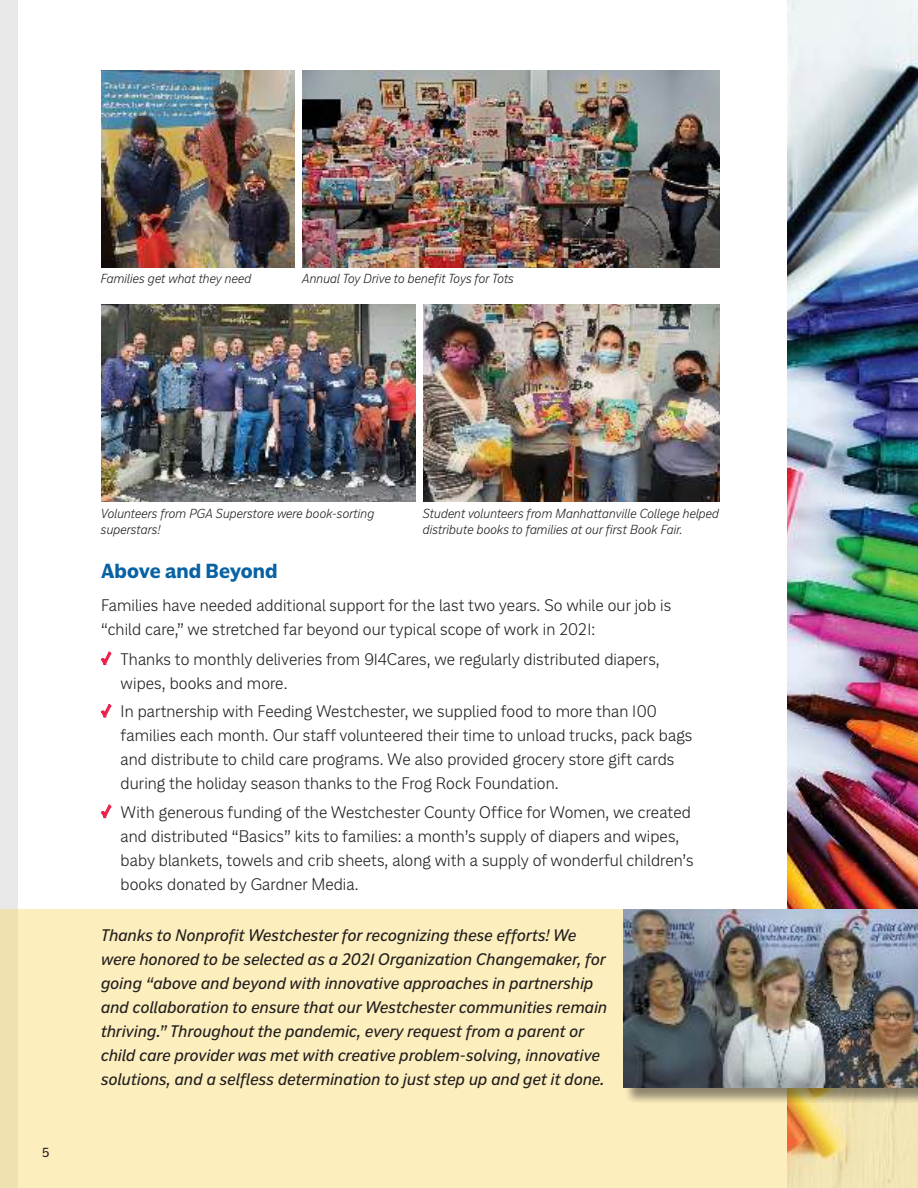
<style>
.page{position:relative;width:918px;height:1188px;background:#fff}
.page>*{position:absolute;margin:0;border:0;box-sizing:border-box;transform-origin:0 0}
.t1{font:700 21px "Americane";letter-spacing:.005em;color:#0862a4}
.t2{font:300 17.25px/24px "Americane";letter-spacing:.005em;color:#221f1f}
.t3{font:italic 17.25px/24px "Americane";letter-spacing:.005em;color:#221f1f}
.t4{font:italic 300 13.5px/16.5px "Americane";color:#221f1f}
.t5{font:13.5px "Americane";color:#221f1f}
.s1{font-family:"Marker Felt";font-weight:400;font-stretch:expanded;color:#eb1d4a}
</style>
<div class="page">
<div style="left:0;top:0;width:18px;height:1188px;background:#e9e9e9"></div>
<img style="left:787px;top:0;width:131px;height:909px">
<div style="left:0;top:910px;width:918px;height:278px;background:#fdeebd"></div>
<img style="left:101px;top:71px;width:194px;height:197px">
<img style="left:302px;top:71px;width:418px;height:197px">
<img style="left:101px;top:305px;width:315px;height:197px">
<img style="left:423px;top:305px;width:297px;height:197px">
<div style="left:623px;top:909px;width:295px;height:194px;background:#221f1f;opacity:.5"></div>
<img style="left:624px;top:910px;width:294px;height:177px">
<p class="t4" style="left:101px;top:271px;width:152px">Families get what they need</p>
<p class="t4" style="left:302px;top:271px;width:213px">Annual Toy Drive to benefit Toys for Tots</p>
<p class="t5" style="left:42px;top:1146px;width:9px">5</p>
<p class="t4" style="left:101px;top:505px;width:275px">Volunteers from PGA Superstore were book-sorting superstars!</p>
<p class="t4" style="left:423px;top:505px;width:298px">Student volunteers from Manhattanville College helped distribute books to families at our first Book Fair.</p>
<p class="t1" style="left:101px;top:561px;width:178px">Above and Beyond</p>
<p class="t2" style="left:101px;top:594px;width:572px">Families have needed additional support for the last two years. So while our job is “child care,” we stretched far beyond our typical scope of work in 2021:</p>
<p class="t2" style="left:121px;top:648px;width:541px;text-indent:-19px"><span class="s1">√</span> Thanks to monthly deliveries from 914Cares, we regularly distributed diapers, wipes, books and more.</p>
<p class="t2" style="left:121px;top:700px;width:573px;text-indent:-19px"><span class="s1">√</span> In partnership with Feeding Westchester, we supplied food to more than 100 families each month. Our staff volunteered their time to unload trucks, pack bags and distribute to child care programs. We also provided grocery store gift cards during the holiday season thanks to the Frog Rock Foundation.</p>
<p class="t2" style="left:121px;top:801px;width:574px;text-indent:-19px"><span class="s1">√</span> With generous funding of the Westchester County Office for Women, we created and distributed “Basics” kits to families: a month’s supply of diapers and wipes, baby blankets, towels and crib sheets, along with a supply of wonderful children’s books donated by Gardner Media.</p>
<p class="t3" style="left:101px;top:924px;width:508px">Thanks to Nonprofit Westchester for recognizing these efforts! We were honored to be selected as a 2021 Organization Changemaker, for going “above and beyond with innovative approaches in partnership and collaboration to ensure that our Westchester communities remain thriving.” Throughout the pandemic, every request from a parent or child care provider was met with creative problem-solving, innovative solutions, and a selfless determination to just step up and get it done.</p>
</div>
